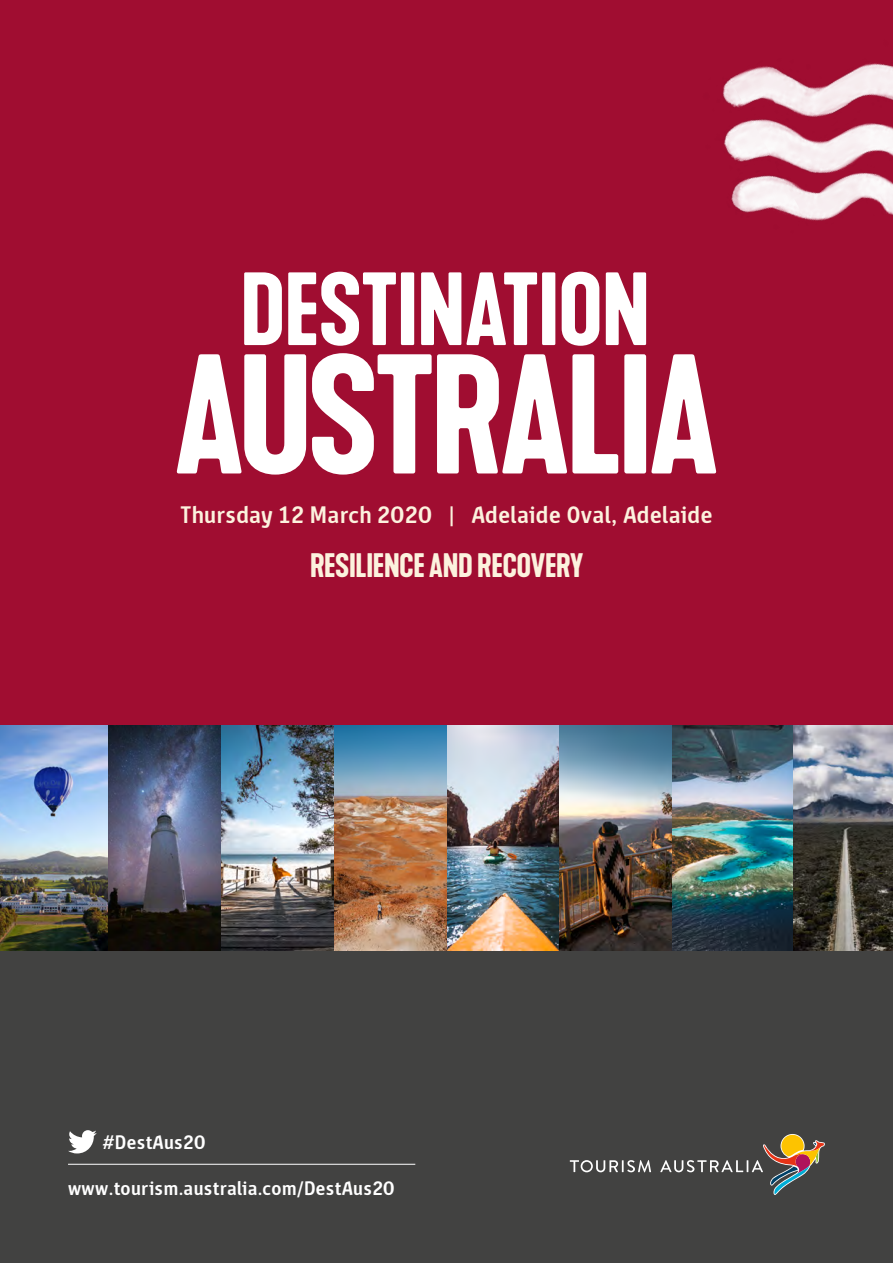
<style>
.page{position:relative;width:893px;height:1263px;background:#fff}
.page>*{position:absolute;margin:0;border:0;box-sizing:border-box;transform-origin:0 0}
.t1{font:600 31.8px "TA Philausophy";letter-spacing:-.025em;color:#fcf2de}
.t2{font:700 23.85px "TA Banjo";letter-spacing:.02em;color:#fcf2de}
.t3{font:700 19.5px "TA Banjo";letter-spacing:.02em;color:#fff}
</style>
<div class="page">
<div style="left:0;top:0;width:893px;height:725px;background:#a00d31"></div>
<div style="left:0;top:725px;width:893px;height:538px;background:#424241"></div>
<img style="left:0;top:725px;width:893px;height:225px">
<svg style="left:570px;top:1160px;width:81px;height:12px"></svg>
<svg style="left:660px;top:1134px;width:165px;height:61px"></svg>
<hr style="left:68px;top:1164px;width:347px;height:1px;background:#fff">
<svg style="left:68px;top:1130px;width:29px;height:23px"></svg>
<svg style="left:177px;top:353px;width:539px;height:122px;fill:#fff"></svg>
<svg style="left:244px;top:272px;width:402px;height:74px"></svg>
<img style="left:625px;top:63px;width:268px;height:278px">
<p class="t2" style="left:181px;top:502px;width:533px">Thursday 12 March 2020 | Adelaide Oval, Adelaide</p>
<h1 class="t1" style="left:310px;top:545px;width:275px">RESILIENCE AND RECOVERY</h1>
<p class="t3" style="left:103px;top:1131px;width:104px">#DestAus20</p>
<p class="t3" style="left:68px;top:1177px;width:328px">www.tourism.australia.com/DestAus20</p>
</div>
